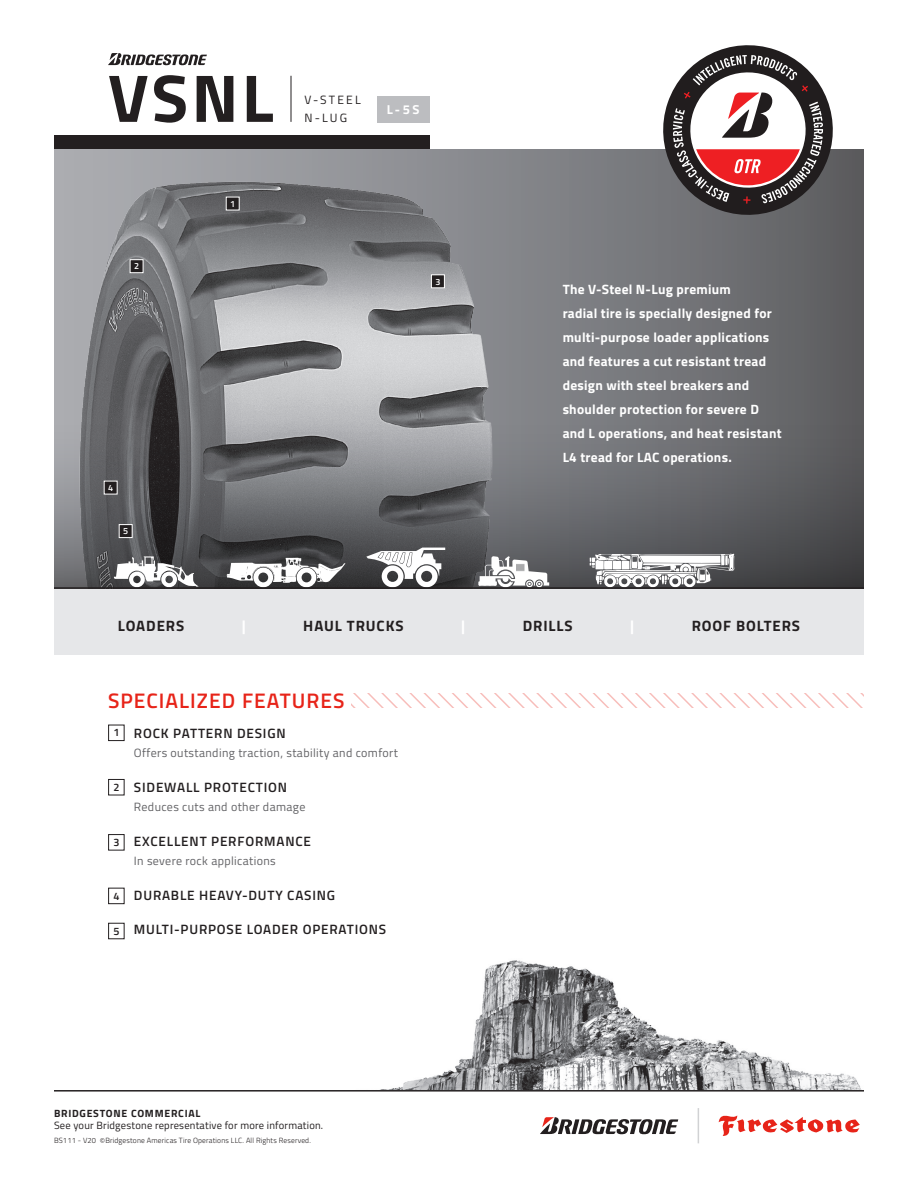
<style>
.page{position:relative;width:918px;height:1188px;background:#fff}
.page>*{position:absolute;margin:0;border:0;box-sizing:border-box;transform-origin:0 0}
.t1{font:700 67.5px "Titillium Web";color:#231f20}
.t2{font:600 21px "Titillium Web";letter-spacing:.05em;color:#e72419}
.t3{font:700 15px "Titillium Web";letter-spacing:.06em;color:#231f20}
.t4{font:700 15px "Titillium Web";color:#fff}
.Body_Copy{font:700 13.5px/24px "Titillium Web";letter-spacing:.02em;color:#fff}
.Body_Copy-2{font:600 13.5px "Titillium Web";letter-spacing:.06em;color:#231f20}
.t5{font:700 12.9px "Titillium Web";color:#fff}
.Body_Copy-3{font:12px "Titillium Web";letter-spacing:.03em;color:#636366}
.t6{font:12px/18px "Titillium Web";letter-spacing:.18em;color:#231f20}
.Body_Copy-4{font:600 10.8px "Titillium Web";color:#231f20}
.t7{font:10.5px "Titillium Web";letter-spacing:.02em;color:#231f20}
.t8{font:700 10.5px "Titillium Web";letter-spacing:.07em;color:#231f20}
.Body_Copy-5{font:600 9px "Titillium Web";color:#fff}
.t9{font:300 7.5px "Titillium Web";letter-spacing:.02em;color:#231f20}
.s1{font-size:8.25px}
</style>
<div class="page">
<img style="left:380px;top:960px;width:482px;height:130px">
<div style="left:54px;top:149px;width:810px;height:505px;background:#e6e7e9"></div>
<div style="left:54px;top:149px;width:810px;height:440px;background:linear-gradient(to right,#b0b2b7,#606164)"></div>
<img style="left:72px;top:177px;width:423px;height:214px">
<svg style="left:54px;top:391px;width:810px;height:196px"></svg>
<svg style="left:114px;top:556px;width:85px;height:31px"></svg>
<svg style="left:366px;top:548px;width:79px;height:39px"></svg>
<svg style="left:226px;top:558px;width:119px;height:29px"></svg>
<svg style="left:478px;top:556px;width:71px;height:31px"></svg>
<svg style="left:589px;top:554px;width:146px;height:33px"></svg>
<div style="left:377px;top:96px;width:52px;height:27px;background:#bcbdc0"></div>
<hr style="left:291px;top:76px;width:1px;height:46px;background:#231f20">
<div style="left:108px;top:725px;width:17px;height:16px;border:1px solid #231f20"></div>
<div style="left:226px;top:197px;width:13px;height:13px;background:#231f20"></div>
<div style="left:226px;top:197px;width:14px;height:14px;border:1px solid #fff"></div>
<div style="left:108px;top:779px;width:17px;height:16px;border:1px solid #231f20"></div>
<div style="left:130px;top:260px;width:13px;height:13px;background:#231f20"></div>
<div style="left:130px;top:259px;width:14px;height:14px;border:1px solid #fff"></div>
<div style="left:431px;top:275px;width:13px;height:13px;background:#231f20"></div>
<div style="left:431px;top:274px;width:14px;height:14px;border:1px solid #fff"></div>
<div style="left:104px;top:481px;width:13px;height:13px;background:#231f20"></div>
<div style="left:104px;top:481px;width:14px;height:14px;border:1px solid #fff"></div>
<svg style="left:108px;top:53px;width:99px;height:12px"></svg>
<div style="left:108px;top:834px;width:17px;height:16px;border:1px solid #231f20"></div>
<div style="left:108px;top:888px;width:17px;height:16px;border:1px solid #231f20"></div>
<div style="left:108px;top:923px;width:17px;height:16px;border:1px solid #231f20"></div>
<div style="left:119px;top:525px;width:13px;height:13px;background:#231f20"></div>
<div style="left:119px;top:524px;width:14px;height:14px;border:1px solid #fff"></div>
<svg style="left:351px;top:693px;width:513px;height:15px"></svg>
<div style="left:54px;top:136px;width:375px;height:13px;background:#231f20"></div>
<hr style="left:54px;top:587px;width:810px;height:2px;background:#231f20">
<svg style="left:540px;top:1117px;width:138px;height:17px"></svg>
<svg style="left:719px;top:1115px;width:141px;height:21px"></svg>
<hr style="left:698px;top:1108px;width:1px;height:35px;background:#d1d2d4">
<hr style="left:54px;top:1090px;width:810px;height:2px;background:#231f20">
<svg style="left:663px;top:45px;width:170px;height:170px"></svg>
<p class="t1" style="left:108px;top:47px;width:167px">VSNL</p>
<p class="Body_Copy-5" style="left:134px;top:259px;width:7px">2</p>
<p class="Body_Copy-5" style="left:230px;top:197px;width:7px">1</p>
<p class="t6" style="left:305px;top:90px;width:58px">V-STEEL<br>N-LUG</p>
<p class="t5" style="left:387px;top:99px;width:34px">L-5S</p>
<p class="Body_Copy-5" style="left:435px;top:275px;width:7px">3</p>
<p class="Body_Copy-5" style="left:108px;top:481px;width:7px">4</p>
<p class="Body_Copy-5" style="left:123px;top:524px;width:7px">5</p>
<p class="Body_Copy" style="left:563px;top:277px;width:221px">The V-Steel N-Lug premium<br>radial tire is specially designed for multi-purpose loader applications and features a cut resistant tread design with steel breakers and shoulder protection for severe D and L operations, and heat resistant<br>L4 tread for LAC operations.</p>
<p class="t3" style="left:118px;top:614px;width:68px">LOADERS</p>
<p class="t4" style="left:242px;top:614px;width:6px">|</p>
<p class="t3" style="left:303px;top:614px;width:102px">HAUL TRUCKS</p>
<p class="t4" style="left:461px;top:614px;width:6px">|</p>
<p class="t3" style="left:523px;top:614px;width:51px">DRILLS</p>
<p class="t4" style="left:630px;top:614px;width:6px">|</p>
<p class="t3" style="left:692px;top:614px;width:110px">ROOF BOLTERS</p>
<p class="t2" style="left:108px;top:684px;width:238px">SPECIALIZED FEATURES</p>
<p class="Body_Copy-4" style="left:113px;top:725px;width:8px">1</p>
<p class="Body_Copy-4" style="left:113px;top:779px;width:8px">2</p>
<p class="Body_Copy-4" style="left:113px;top:834px;width:8px">3</p>
<p class="Body_Copy-4" style="left:113px;top:888px;width:8px">4</p>
<p class="Body_Copy-4" style="left:113px;top:923px;width:8px">5</p>
<p class="Body_Copy-2" style="left:134px;top:723px;width:153px">ROCK PATTERN DESIGN</p>
<p class="Body_Copy-3" style="left:134px;top:745px;width:266px">Offers outstanding traction, stability and comfort</p>
<p class="Body_Copy-2" style="left:134px;top:777px;width:155px">SIDEWALL PROTECTION</p>
<p class="Body_Copy-3" style="left:134px;top:799px;width:173px">Reduces cuts and other damage</p>
<p class="Body_Copy-2" style="left:134px;top:831px;width:179px">EXCELLENT PERFORMANCE</p>
<p class="Body_Copy-3" style="left:134px;top:853px;width:143px">In severe rock applications</p>
<p class="Body_Copy-2" style="left:134px;top:885px;width:203px">DURABLE HEAVY-DUTY CASING</p>
<p class="Body_Copy-2" style="left:134px;top:920px;width:254px">MULTI-PURPOSE LOADER OPERATIONS</p>
<p class="t8" style="left:54px;top:1105px;width:148px">BRIDGESTONE COMMERCIAL</p>
<p class="t7" style="left:54px;top:1118px;width:271px">See your Bridgestone representative for more information.</p>
<p class="t9" style="left:54px;top:1135px;width:258px">BS111 - V20 <span class="s1">©</span>Bridgestone Americas Tire Operations LLC. All Rights Reserved.</p>
</div>
